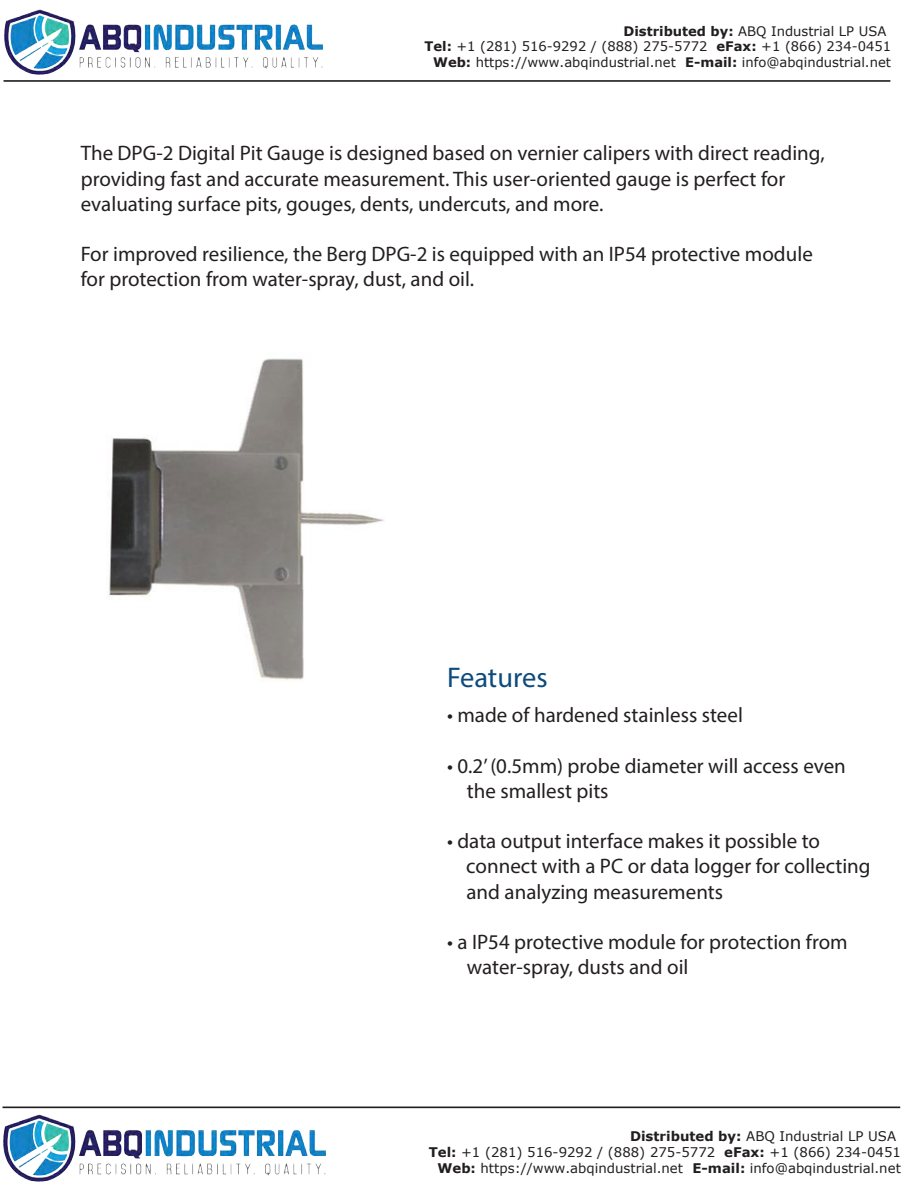
<style>
.page{position:relative;width:918px;height:1188px;background:#fff}
.page>*{position:absolute;margin:0;border:0;box-sizing:border-box;transform-origin:0 0}
.t1{font:28.5px "Myriad Variable Concept";color:#0d4b7d}
.t2{font:21px/25.2px "Myriad Variable Concept";color:#231f20}
.t3{font:13.35px "Verdana";color:#221e1f}
.t4{font:13.2px "Verdana";color:#221e1f}
.s1{font-weight:700}
</style>
<div class="page">
<img style="left:109px;top:358px;width:276px;height:322px">
<hr style="left:3px;top:1107px;width:897px;height:1px;background:#231f20">
<img style="left:3px;top:1114px;width:323px;height:68px">
<img style="left:4px;top:9px;width:319px;height:66px">
<hr style="left:4px;top:80px;width:886px;height:2px;background:#231f20">
<p class="t4" style="left:623px;top:22px;width:264px"><span class="s1">Distributed by:</span> ABQ Industrial LP USA</p>
<p class="t4" style="left:425px;top:37px;width:468px"><span class="s1">Tel:</span> +1 (281) 516-9292 / (888) 275-5772 <span class="s1">eFax:</span> +1 (866) 234-0451</p>
<p class="t4" style="left:433px;top:53px;width:459px"><span class="s1">Web:</span> https://www.abqindustrial.net <span class="s1">E-mail:</span> info@abqindustrial.net</p>
<p class="t2" style="left:81px;top:141px;width:746px">The DPG-2 Digital Pit Gauge is designed based on vernier calipers with direct reading, providing fast and accurate measurement. This user-oriented gauge is perfect for</p>
<p class="t2" style="left:81px;top:191px;width:524px">evaluating surface pits, gouges, dents, undercuts, and more.</p>
<p class="t2" style="left:81px;top:242px;width:734px">For improved resilience, the Berg DPG-2 is equipped with an IP54 protective module for protection from water-spray, dust, and oil.</p>
<p class="t1" style="left:447px;top:661px;width:102px">Features</p>
<p class="t2" style="left:447px;top:703px;width:297px">• made of hardened stainless steel</p>
<p class="t2" style="left:467px;top:753px;width:381px;text-indent:-20px">• 0.2’ (0.5mm) probe diameter will access even the smallest pits</p>
<p class="t2" style="left:466px;top:829px;width:406px;text-indent:-19px">• data output interface makes it possible to connect with a PC or data logger for collecting and analyzing measurements</p>
<p class="t2" style="left:467px;top:929px;width:382px;text-indent:-20px">• a IP54 protective module for protection from water-spray, dusts and oil</p>
<p class="t3" style="left:630px;top:1127px;width:268px"><span class="s1">Distributed by:</span> ABQ Industrial LP USA</p>
<p class="t3" style="left:429px;top:1143px;width:474px"><span class="s1">Tel:</span> +1 (281) 516-9292 / (888) 275-5772 <span class="s1">eFax:</span> +1 (866) 234-0451</p>
<p class="t3" style="left:438px;top:1159px;width:465px"><span class="s1">Web:</span> https://www.abqindustrial.net <span class="s1">E-mail:</span> info@abqindustrial.net</p>
</div>
